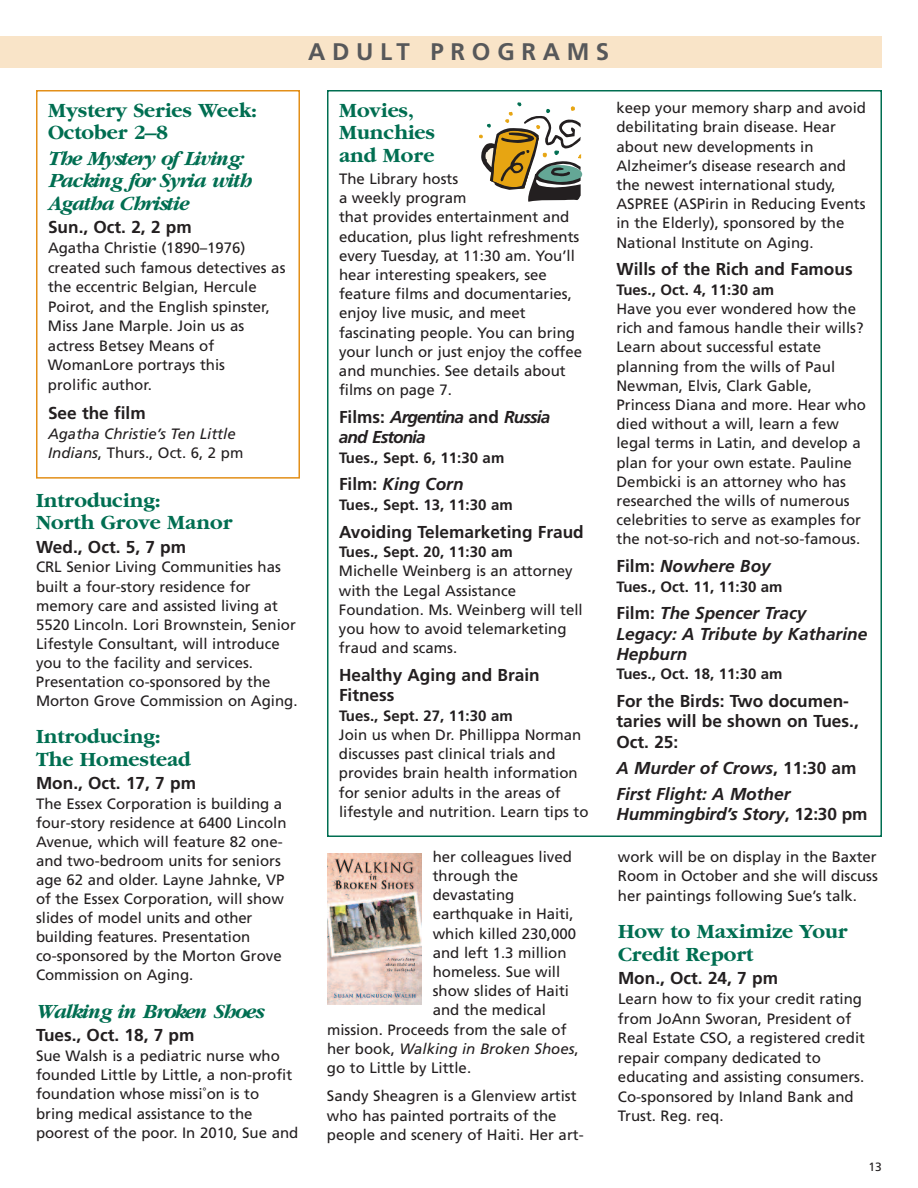
<style>
.page{position:relative;width:918px;height:1188px;background:#fff}
.page>*{position:absolute;margin:0;border:0;box-sizing:border-box;transform-origin:0 0}
.t1{font:700 24px "Frutiger";letter-spacing:.28em;color:#57585a}
.t2{font:700 21px/22.5px "Garamond";color:#006e51}
.t3{font:italic 700 21px/22.5px "Garamond";letter-spacing:-.06em;color:#006e51}
.t4{font:700 17.25px/20.2px "Frutiger";color:#231f20}
.t5{font:italic 700 17.25px/20.2px "Frutiger";color:#231f20}
.t6{font:italic 700 17.25px/20.2px "Frutiger";letter-spacing:-.055em;color:#231f20}
.t7{font:15px/19.2px "Frutiger";color:#231f20}
.t8{font:700 15px "Frutiger";color:#231f20}
.t9{font:italic 15px/19.5px "Frutiger";color:#231f20}
.t10{font:12px "Frutiger";color:#231f20}
.s1{font-style:normal}
</style>
<div class="page">
<div style="left:0;top:36px;width:882px;height:32px;background:#f9e4c8"></div>
<svg style="left:479px;top:103px;width:102px;height:99px"></svg>
<img style="left:327px;top:854px;width:95px;height:150px">
<div style="left:36px;top:90px;width:264px;height:389px;border:2px solid #e38f18"></div>
<h1 class="t1" style="left:308px;top:42px;width:303px">ADULT PROGRAMS</h1>
<h2 class="t2" style="left:48px;top:98px;width:211px">Mystery Series Week:<br>October 2–8</h2>
<h2 class="t3" style="left:48px;top:146px;width:206px">The Mystery of Living:<br>Packing for Syria with<br>Agatha Christie</h2>
<p class="t4" style="left:48px;top:218px;width:145px">Sun., Oct. 2, 2 pm</p>
<p class="t7" style="left:48px;top:240px;width:239px">Agatha Christie (1890–1976) created such famous detectives as the eccentric Belgian, Hercule<br>Poirot, and the English spinster,<br>Miss Jane Marple. Join us as actress Betsey Means of<br>WomanLore portrays this<br>prolific author.</p>
<p class="t4" style="left:48px;top:404px;width:99px">See the film</p>
<p class="t9" style="left:48px;top:425px;width:197px">Agatha Christie’s Ten Little<br>Indians<span class="s1">, Thurs., Oct. 6, 2 pm</span></p>
<h2 class="t2" style="left:36px;top:488px;width:198px">Introducing:<br>North Grove Manor</h2>
<p class="t4" style="left:36px;top:538px;width:152px">Wed., Oct. 5, 7 pm</p>
<p class="t7" style="left:36px;top:559px;width:263px">CRL Senior Living Communities has built a four-story residence for memory care and assisted living at 5520 Lincoln. Lori Brownstein, Senior Lifestyle Consultant, will introduce you to the facility and services.<br>Presentation co-sponsored by the Morton Grove Commission on Aging.</p>
<h2 class="t2" style="left:36px;top:725px;width:156px">Introducing:<br>The Homestead</h2>
<p class="t4" style="left:36px;top:774px;width:162px">Mon., Oct. 17, 7 pm</p>
<p class="t7" style="left:36px;top:795px;width:252px">The Essex Corporation is building a four-story residence at 6400 Lincoln<br>Avenue, which will feature 82 one&shy;and two-bedroom units for seniors age 62 and older. Layne Jahnke, VP of the Essex Corporation, will show slides of model units and other building features. Presentation co-sponsored by the Morton Grove<br>Commission on Aging.</p>
<h2 class="t3" style="left:36px;top:999px;width:230px">Walking in Broken Shoes</h2>
<p class="t4" style="left:36px;top:1026px;width:160px">Tues., Oct. 18, 7 pm</p>
<p class="t7" style="left:36px;top:1047px;width:264px">Sue Walsh is a pediatric nurse who founded Little by Little, a non-profit foundation whose missi˚on is to bring medical assistance to the poorest of the poor. In 2010, Sue and</p>
<h2 class="t2" style="left:339px;top:98px;width:98px">Movies,<br>Munchies and More</h2>
<p class="t7" style="left:339px;top:170px;width:245px">The Library hosts<br>a weekly program<br>that provides entertainment and education, plus light refreshments every Tuesday, at 11:30 am. You’ll hear interesting speakers, see feature films and documentaries, enjoy live music, and meet fascinating people. You can bring your lunch or just enjoy the coffee and munchies. See details about films on page 7.</p>
<p class="t6" style="left:339px;top:408px;width:213px"><span class="s1">Films:</span> Argentina <span class="s1">and</span> Russia and Estonia</p>
<p class="t8" style="left:339px;top:451px;width:167px">Tues., Sept. 6, 11:30 am</p>
<p class="t5" style="left:339px;top:476px;width:126px"><span class="s1">Film:</span> King Corn</p>
<p class="t8" style="left:339px;top:499px;width:175px">Tues., Sept. 13, 11:30 am</p>
<p class="t4" style="left:339px;top:523px;width:246px">Avoiding Telemarketing Fraud</p>
<p class="t8" style="left:339px;top:546px;width:175px">Tues., Sept. 20, 11:30 am</p>
<p class="t7" style="left:339px;top:563px;width:245px">Michelle Weinberg is an attorney with the Legal Assistance<br>Foundation. Ms. Weinberg will tell you how to avoid telemarketing fraud and scams.</p>
<p class="t4" style="left:339px;top:666px;width:202px">Healthy Aging and Brain<br>Fitness</p>
<p class="t8" style="left:339px;top:709px;width:175px">Tues., Sept. 27, 11:30 am</p>
<p class="t7" style="left:339px;top:726px;width:251px">Join us when Dr. Phillippa Norman discusses past clinical trials and provides brain health information for senior adults in the areas of lifestyle and nutrition. Learn tips to</p>
<p class="t7" style="left:433px;top:848px;width:141px">her colleagues lived</p>
<p class="t7" style="left:433px;top:867px;width:87px">through the</p>
<p class="t7" style="left:433px;top:886px;width:83px">devastating</p>
<p class="t7" style="left:433px;top:906px;width:142px">earthquake in Haiti,</p>
<p class="t7" style="left:433px;top:925px;width:145px">which killed 230,000</p>
<p class="t7" style="left:433px;top:944px;width:135px">and left 1.3 million</p>
<p class="t7" style="left:433px;top:963px;width:129px">homeless. Sue will</p>
<p class="t7" style="left:433px;top:982px;width:138px">show slides of Haiti</p>
<p class="t7" style="left:433px;top:1002px;width:115px">and the medical</p>
<p class="t7" style="left:327px;top:1021px;width:241px">mission. Proceeds from the sale of</p>
<p class="t9" style="left:327px;top:1040px;width:253px"><span class="s1">her book,</span> Walking in Broken Shoes<span class="s1">,</span></p>
<p class="t7" style="left:327px;top:1059px;width:146px">go to Little by Little.</p>
<p class="t7" style="left:327px;top:1088px;width:258px">Sandy Sheagren is a Glenview artist who has painted portraits of the people and scenery of Haiti. Her art-</p>
<p class="t7" style="left:616px;top:100px;width:251px">keep your memory sharp and avoid debilitating brain disease. Hear about new developments in<br>Alzheimer’s disease research and the newest international study,<br>ASPREE (ASPirin in Reducing Events in the Elderly), sponsored by the<br>National Institute on Aging.</p>
<p class="t4" style="left:616px;top:261px;width:238px">Wills of the Rich and Famous</p>
<p class="t8" style="left:616px;top:284px;width:159px">Tues., Oct. 4, 11:30 am</p>
<p class="t7" style="left:616px;top:300px;width:251px">Have you ever wondered how the rich and famous handle their wills?<br>Learn about successful estate planning from the wills of Paul<br>Newman, Elvis, Clark Gable,<br>Princess Diana and more. Hear who died without a will, learn a few legal terms in Latin, and develop a plan for your own estate. Pauline<br>Dembicki is an attorney who has researched the wills of numerous celebrities to serve as examples for the not-so-rich and not-so-famous.</p>
<p class="t5" style="left:616px;top:557px;width:156px"><span class="s1">Film:</span> Nowhere Boy</p>
<p class="t8" style="left:616px;top:580px;width:168px">Tues., Oct. 11, 11:30 am</p>
<p class="t5" style="left:616px;top:605px;width:252px"><span class="s1">Film:</span> The Spencer Tracy<br>Legacy: A Tribute by Katharine<br>Hepburn</p>
<p class="t8" style="left:616px;top:668px;width:168px">Tues., Oct. 18, 11:30 am</p>
<p class="t4" style="left:616px;top:692px;width:244px">For the Birds: Two documen&shy;taries will be shown on Tues.,<br>Oct. 25:</p>
<p class="t5" style="left:616px;top:756px;width:242px;line-height:26.2px">A Murder of Crows<span class="s1">, 11:30 am<br></span>First Flight: A Mother</p>
<p class="t5" style="left:616px;top:806px;width:253px">Hummingbird’s Story<span class="s1">, 12:30 pm</span></p>
<p class="t7" style="left:618px;top:848px;width:261px;text-align:justify">work will be on display in the Baxter Room in October and she will discuss her paintings following Sue’s talk.</p>
<h2 class="t2" style="left:618px;top:920px;width:231px">How to Maximize Your<br>Credit Report</h2>
<p class="t4" style="left:618px;top:969px;width:162px">Mon., Oct. 24, 7 pm</p>
<p class="t7" style="left:618px;top:990px;width:249px">Learn how to fix your credit rating from JoAnn Sworan, President of<br>Real Estate CSO, a registered credit repair company dedicated to educating and assisting consumers.<br>Co-sponsored by Inland Bank and<br>Trust. Reg. req.</p>
<p class="t10" style="left:869px;top:1162px;width:15px">13</p>
</div>
